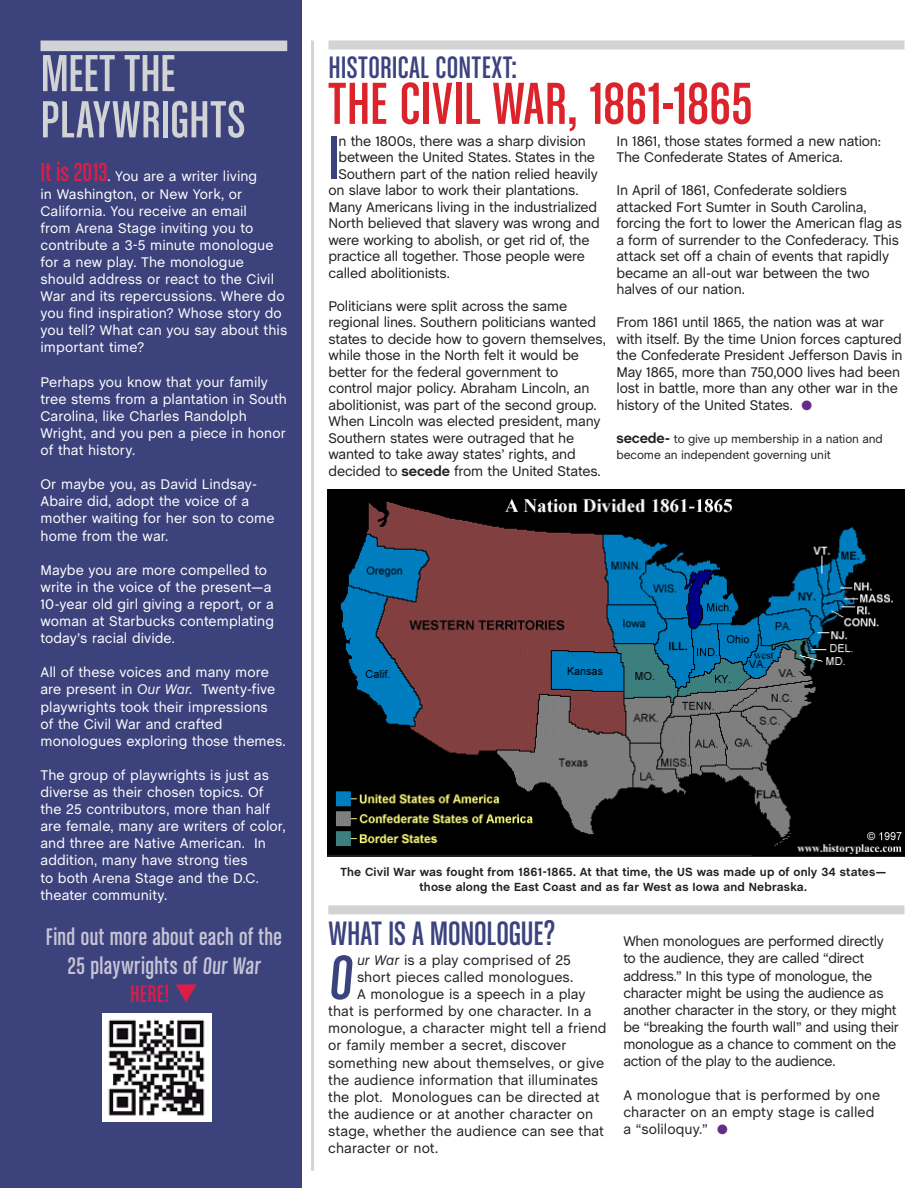
<style>
.page{position:relative;width:918px;height:1188px;background:#fff}
.page>*{position:absolute;margin:0;border:0;box-sizing:border-box;transform-origin:0 0}
.t1{font:66.75px "Chalet Comprime Cologne Sixty";color:#3b437e}
.t2{font:64.8px "Chalet Comprime Cologne Sixty";color:#3b437e}
.t3{font:63px "Chalet Comprime Cologne Eighty";letter-spacing:.005em;color:#db232b}
.t4{font:55.5px "Chalet Comprime Cologne Eighty";letter-spacing:.01em;color:#d1d3d4}
.t5{font:55.35px "Chalet Comprime Cologne Eighty";color:#d1d3d4}
.t6{font:36px "Chalet Comprime Cologne Eighty";color:#3b437e}
.t7{font:33px "Chalet Comprime Cologne Eighty";letter-spacing:.02em;color:#3b437e}
.t8{font:25.5px/28.5px "Chalet Comprime Cologne Sixty";letter-spacing:.02em;color:#c7c4d6;text-align:center}
.t9{font:14.25px/16.5px "Chalet";letter-spacing:-.015em;color:#231f20}
.t10{font:14.25px/17.1px "Chalet";letter-spacing:.005em;color:#fff}
.t11{font:14.25px/17.1px "Chalet";letter-spacing:.005em;color:#231f20}
.t12{font:700 12px/14.4px "Chalet";letter-spacing:.015em;color:#231f20;text-align:center}
.t13{font:12px/16.5px "Chalet";letter-spacing:-.01em;color:#231f20}
.s1{font-family:"Chalet Comprime Cologne Sixty";font-size:27.75px;color:#da1e48}
.s2{font-style:italic}
.s3{color:#da1e48}
.s4{font-weight:700}
.s5{color:#652d89}
.s6{font-weight:700;font-size:14.25px}
</style>
<div class="page">
<img style="left:328px;top:490px;width:576px;height:367px">
<div style="left:0;top:0;width:302px;height:1188px;background:#3c427c"></div>
<div style="left:328px;top:40px;width:576px;height:10px;background:#d1d3d4"></div>
<img style="left:102px;top:1014px;width:109px;height:108px">
<hr style="left:311px;top:40px;width:3px;height:1131px;background:#d1d3d4">
<div style="left:40px;top:41px;width:247px;height:10px;background:#d1d3d4"></div>
<div style="left:328px;top:905px;width:576px;height:9px;background:#d1d3d4"></div>
<h3 class="t5" style="left:40px;top:43px;width:136px">MEET THE</h3>
<h3 class="t4" style="left:40px;top:89px;width:206px">PLAYWRIGHTS</h3>
<p class="t10" style="left:40px;top:168px;width:248px"><span class="s1">It is 2013</span>. You are a writer living<br>in Washington, or New York, or<br>California. You receive an email<br>from Arena Stage inviting you to contribute a 3-5 minute monologue for a new play. The monologue should address or react to the Civil<br>War and its repercussions. Where do you find inspiration? Whose story do you tell? What can you say about this important time?</p>
<p class="t10" style="left:41px;top:373px;width:248px">Perhaps you know that your family tree stems from a plantation in South<br>Carolina, like Charles Randolph<br>Wright, and you pen a piece in honor of that history.</p>
<p class="t10" style="left:41px;top:476px;width:235px">Or maybe you, as David Lindsay-<br>Abaire did, adopt the voice of a mother waiting for her son to come home from the war.</p>
<p class="t10" style="left:41px;top:562px;width:235px">Maybe you are more compelled to write in the voice of the present—a<br>10-year old girl giving a report, or a woman at Starbucks contemplating today’s racial divide.</p>
<p class="t10" style="left:41px;top:664px;width:247px">All of these voices and many more are present in <span class="s2">Our War</span>. Twenty-five playwrights took their impressions<br>of the Civil War and crafted monologues exploring those themes.</p>
<p class="t10" style="left:41px;top:767px;width:247px">The group of playwrights is just as diverse as their chosen topics. Of the 25 contributors, more than half are female, many are writers of color, and three are Native American. In addition, many have strong ties<br>to both Arena Stage and the D.C. theater community.</p>
<h3 class="t8" style="left:46px;top:922px;width:237px">Find out more about each of the<br>25 playwrights of Our War <span class="s3">here!</span> <span class="s3">▼</span></h3>
<h3 class="t7" style="left:328px;top:49px;width:190px">HISTORICAL CONTEXT:</h3>
<h3 class="t3" style="left:328px;top:69px;width:426px">THE CIVIL WAR, 1861-1865</h3>
<h2 class="t2" style="left:328px;top:122px;width:7px">I</h2>
<p class="t9" style="left:339px;top:133px;width:249px">n the 1800s, there was a sharp division</p>
<p class="t9" style="left:339px;top:150px;width:258px">between the United States. States in the</p>
<p class="t9" style="left:339px;top:166px;width:261px">Southern part of the nation relied heavily</p>
<p class="t9" style="left:329px;top:183px;width:252px">on slave labor to work their plantations.</p>
<p class="t9" style="left:329px;top:199px;width:270px">Many Americans living in the industrialized</p>
<p class="t9" style="left:329px;top:216px;width:273px">North believed that slavery was wrong and</p>
<p class="t9" style="left:329px;top:232px;width:263px">were working to abolish, or get rid of, the</p>
<p class="t9" style="left:329px;top:249px;width:258px">practice all together. Those people were</p>
<p class="t9" style="left:329px;top:265px;width:123px">called abolitionists.</p>
<p class="t9" style="left:329px;top:298px;width:279px">Politicians were split across the same regional lines. Southern politicians wanted states to decide how to govern themselves, while those in the North felt it would be better for the federal government to control major policy. Abraham Lincoln, an abolitionist, was part of the second group.<br>When Lincoln was elected president, many Southern states were outraged that he wanted to take away states’ rights, and decided to <span class="s4">secede</span> from the United States.</p>
<p class="t9" style="left:616px;top:133px;width:266px">In 1861, those states formed a new nation:<br>The Confederate States of America.</p>
<p class="t9" style="left:616px;top:183px;width:287px">In April of 1861, Confederate soldiers attacked Fort Sumter in South Carolina, forcing the fort to lower the American flag as a form of surrender to the Confederacy. This attack set off a chain of events that rapidly became an all-out war between the two halves of our nation.</p>
<p class="t9" style="left:616px;top:315px;width:288px">From 1861 until 1865, the nation was at war with itself. By the time Union forces captured the Confederate President Jefferson Davis in May 1865, more than 750,000 lives had been lost in battle, more than any other war in the history of the United States. <span class="s5">●</span></p>
<p class="t13" style="left:616px;top:431px;width:268px"><span class="s6">secede-</span> to give up membership in a nation and become an independent governing unit</p>
<p class="t12" style="left:340px;top:866px;width:547px">The Civil War was fought from 1861-1865. At that time, the US was made up of only 34 states— those along the East Coast and as far West as Iowa and Nebraska.</p>
<h3 class="t6" style="left:329px;top:914px;width:228px">WHAT IS A MONOLOGUE?</h3>
<h1 class="t1" style="left:328px;top:941px;width:24px">O</h1>
<p class="t11" style="left:357px;top:952px;width:216px"><span class="s2">ur War</span> is a play comprised of 25</p>
<p class="t11" style="left:357px;top:969px;width:218px">short pieces called monologues.</p>
<p class="t11" style="left:357px;top:986px;width:230px">A monologue is a speech in a play</p>
<p class="t9" style="left:328px;top:1003px;width:265px">that is performed by one character. In a</p>
<p class="t11" style="left:328px;top:1020px;width:280px">monologue, a character might tell a friend</p>
<p class="t11" style="left:328px;top:1037px;width:240px">or family member a secret, discover</p>
<p class="t11" style="left:328px;top:1054px;width:277px">something new about themselves, or give</p>
<p class="t9" style="left:328px;top:1072px;width:271px">the audience information that illuminates</p>
<p class="t11" style="left:328px;top:1089px;width:273px">the plot. Monologues can be directed at</p>
<p class="t11" style="left:328px;top:1106px;width:266px">the audience or at another character on</p>
<p class="t11" style="left:328px;top:1123px;width:277px">stage, whether the audience can see that</p>
<p class="t9" style="left:328px;top:1140px;width:111px">character or not.</p>
<p class="t9" style="left:623px;top:933px;width:277px;line-height:17.1px">When monologues are performed directly to the audience, they are called “direct address.” In this type of monologue, the character might be using the audience as another character in the story, or they might be “breaking the fourth wall” and using their monologue as a chance to comment on the action of the play to the audience.</p>
<p class="t11" style="left:623px;top:1087px;width:258px">A monologue that is performed by one character on an empty stage is called a “soliloquy.” <span class="s5">●</span></p>
</div>
